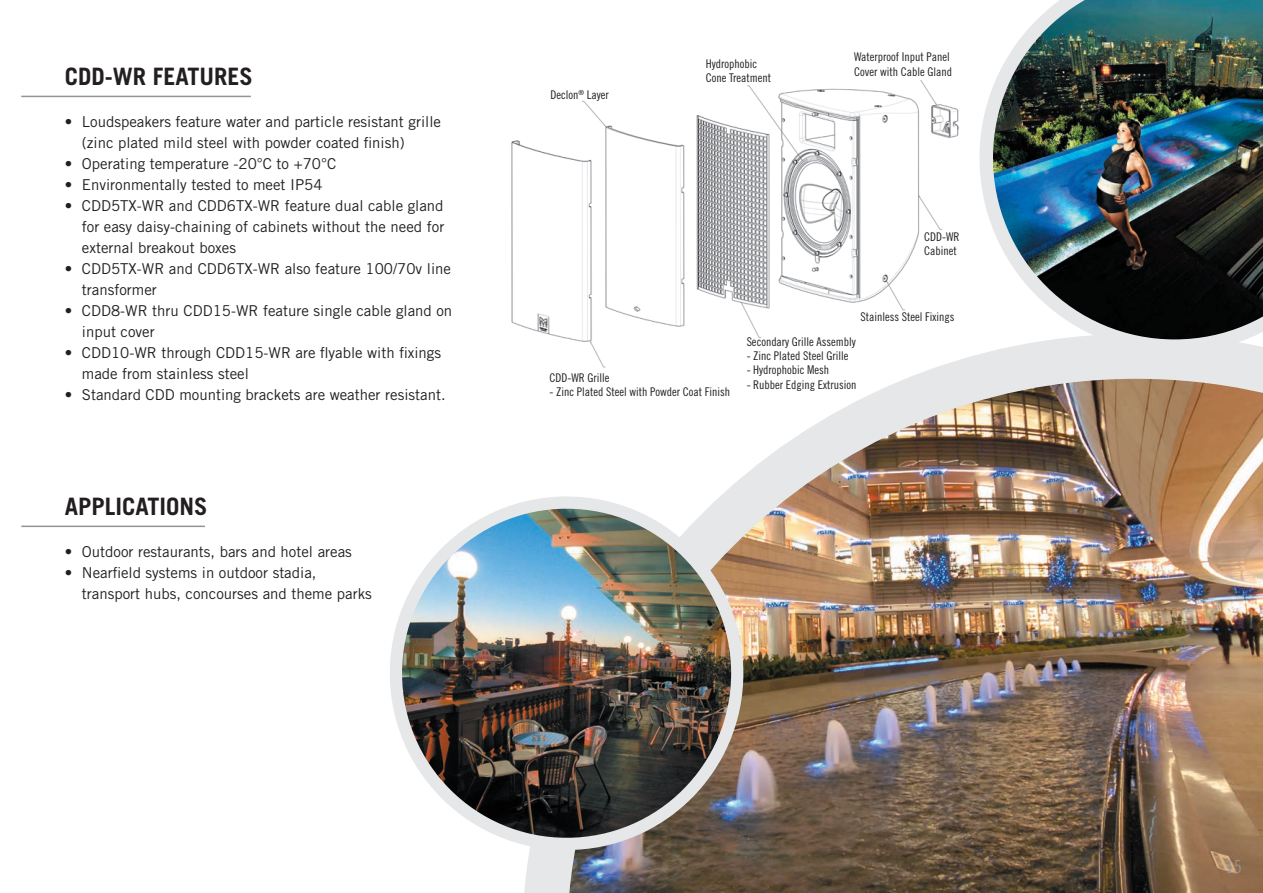
<style>
.page{position:relative;width:1263px;height:893px;background:#fff}
.page>*{position:absolute;margin:0;border:0;box-sizing:border-box;transform-origin:0 0}
.t1{font:700 24px "Trade Gothic";color:#231f20}
.t2{font:18px "Trade Gothic Cond Eighteen";color:#939598}
.t3{font:15px/21px "Trade Gothic";color:#231f20}
.t4{font:12px/14.4px "Trade Gothic Cond Eighteen";color:#231f20}
</style>
<div class="page">
<hr style="left:21px;top:96px;width:230px;height:1px;background:#939598">
<hr style="left:21px;top:526px;width:184px;height:1px;background:#939598">
<img style="left:511px;top:81px;width:448px;height:253px">
<img style="left:522px;top:334px;width:741px;height:559px">
<img style="left:979px;top:0;width:284px;height:353px">
<img style="left:396px;top:503px;width:341px;height:341px;border-radius:171px">
<div style="left:390px;top:496px;width:353px;height:354px;border:12px solid #e6e7e9;border-radius:50%"></div>
<h1 class="t1" style="left:65px;top:61px;width:190px">CDD-WR FEATURES</h1>
<p class="t3" style="left:82px;top:111px;width:361px;text-indent:-17px">• Loudspeakers feature water and particle resistant grille (zinc plated mild steel with powder coated finish)</p>
<p class="t3" style="left:65px;top:153px;width:273px">• Operating temperature -20°C to +70°C</p>
<p class="t3" style="left:65px;top:174px;width:259px">• Environmentally tested to meet IP54</p>
<p class="t3" style="left:82px;top:195px;width:364px;text-align:justify;text-indent:-17px">• CDD5TX-WR and CDD6TX-WR feature dual cable gland for easy daisy-chaining of cabinets without the need for external breakout boxes</p>
<p class="t3" style="left:82px;top:258px;width:371px;text-indent:-17px">• CDD5TX-WR and CDD6TX-WR also feature 100/70v line transformer</p>
<p class="t3" style="left:82px;top:300px;width:372px;text-indent:-17px">• CDD8-WR thru CDD15-WR feature single cable gland on input cover</p>
<p class="t3" style="left:82px;top:342px;width:361px;text-indent:-17px">• CDD10-WR through CDD15-WR are flyable with fixings made from stainless steel</p>
<p class="t3" style="left:65px;top:384px;width:382px">• Standard CDD mounting brackets are weather resistant.</p>
<h1 class="t1" style="left:65px;top:492px;width:144px">APPLICATIONS</h1>
<p class="t3" style="left:65px;top:541px;width:288px">• Outdoor restaurants, bars and hotel areas</p>
<p class="t3" style="left:82px;top:562px;width:291px;text-indent:-17px">• Nearfield systems in outdoor stadia, transport hubs, concourses and theme parks</p>
<p class="t4" style="left:550px;top:87px;width:60px">Declon<sup>®</sup> Layer</p>
<p class="t4" style="left:706px;top:56px;width:67px">Hydrophobic<br>Cone Treatment</p>
<p class="t4" style="left:854px;top:50px;width:99px">Waterproof Input Panel<br>Cover with Cable Gland</p>
<p class="t4" style="left:924px;top:229px;width:37px">CDD-WR<br>Cabinet</p>
<p class="t4" style="left:860px;top:309px;width:95px">Stainless Steel Fixings</p>
<p class="t4" style="left:550px;top:370px;width:61px">CDD-WR Grille</p>
<p class="t4" style="left:550px;top:384px;width:182px">- Zinc Plated Steel with Powder Coat Finish</p>
<p class="t4" style="left:747px;top:334px;width:111px">Secondary Grille Assembly</p>
<p class="t4" style="left:747px;top:348px;width:103px">- Zinc Plated Steel Grille</p>
<p class="t4" style="left:747px;top:363px;width:84px">- Hydrophobic Mesh</p>
<p class="t4" style="left:747px;top:377px;width:111px">- Rubber Edging Extrusion</p>
<p class="t2" style="left:1226px;top:856px;width:17px">15</p>
</div>
